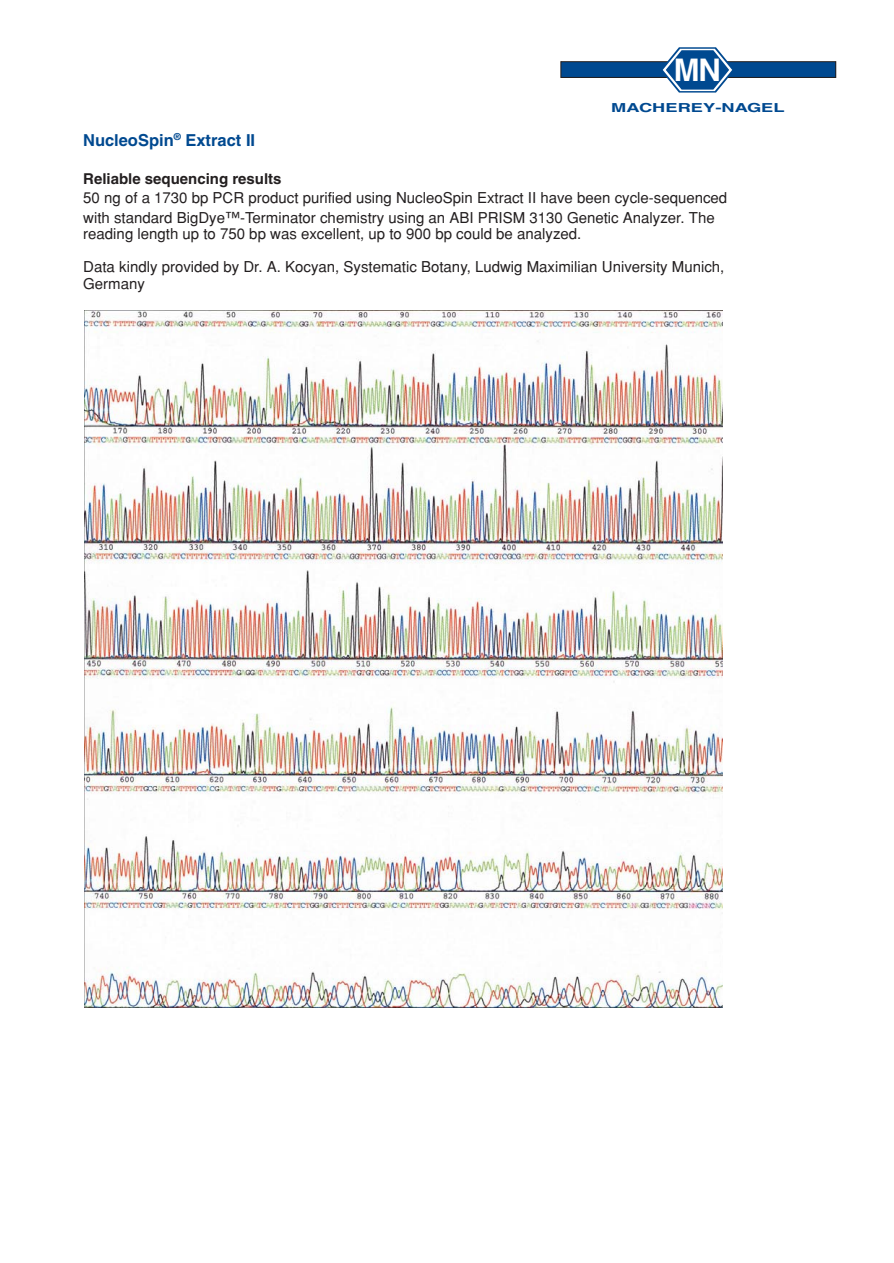
<style>
.page{position:relative;width:894px;height:1263px;background:#fff}
.page>*{position:absolute;margin:0;border:0;box-sizing:border-box;transform-origin:0 0}
.t1{font:700 31.2px "Helvetica";color:#fff}
.t2{font:700 16.5px "Helvetica";color:#004990}
.t3{font:15px/19.5px "Helvetica";color:#231f20}
.t4{font:700 15px "Helvetica";color:#231f20}
.t5{font:700 12.45px "Helvetica";color:#004990;scale:1.47 1}
</style>
<div class="page">
<div style="left:561px;top:62px;width:274px;height:15px;background:#004990"></div>
<div style="left:560px;top:61px;width:276px;height:17px;border:1px solid #231f20"></div>
<svg style="left:660px;top:47px;width:74px;height:46px"></svg>
<img style="left:85px;top:310px;width:637px;height:697px">
<h1 class="t1" style="left:674px;top:58px;width:48px">MN</h1>
<p class="t5" style="left:611px;top:103px;width:119px">MACHEREY-NAGEL</p>
<p class="t2" style="left:83px;top:134px;width:173px">NucleoSpin<sup>®</sup> Extract II</p>
<p class="t4" style="left:83px;top:173px;width:200px">Reliable sequencing results</p>
<p class="t3" style="left:83px;top:190px;width:645px">50 ng of a 1730 bp PCR product purified using NucleoSpin Extract II have been cycle-sequenced with standard BigDye™-Terminator chemistry using an ABI PRISM 3130 Genetic Analyzer. The</p>
<p class="t3" style="left:83px;top:226px;width:499px">reading length up to 750 bp was excellent, up to 900 bp could be analyzed.</p>
<p class="t3" style="left:83px;top:260px;width:642px;line-height:16.5px">Data kindly provided by Dr. A. Kocyan, Systematic Botany, Ludwig Maximilian University Munich,<br>Germany</p>
</div>
